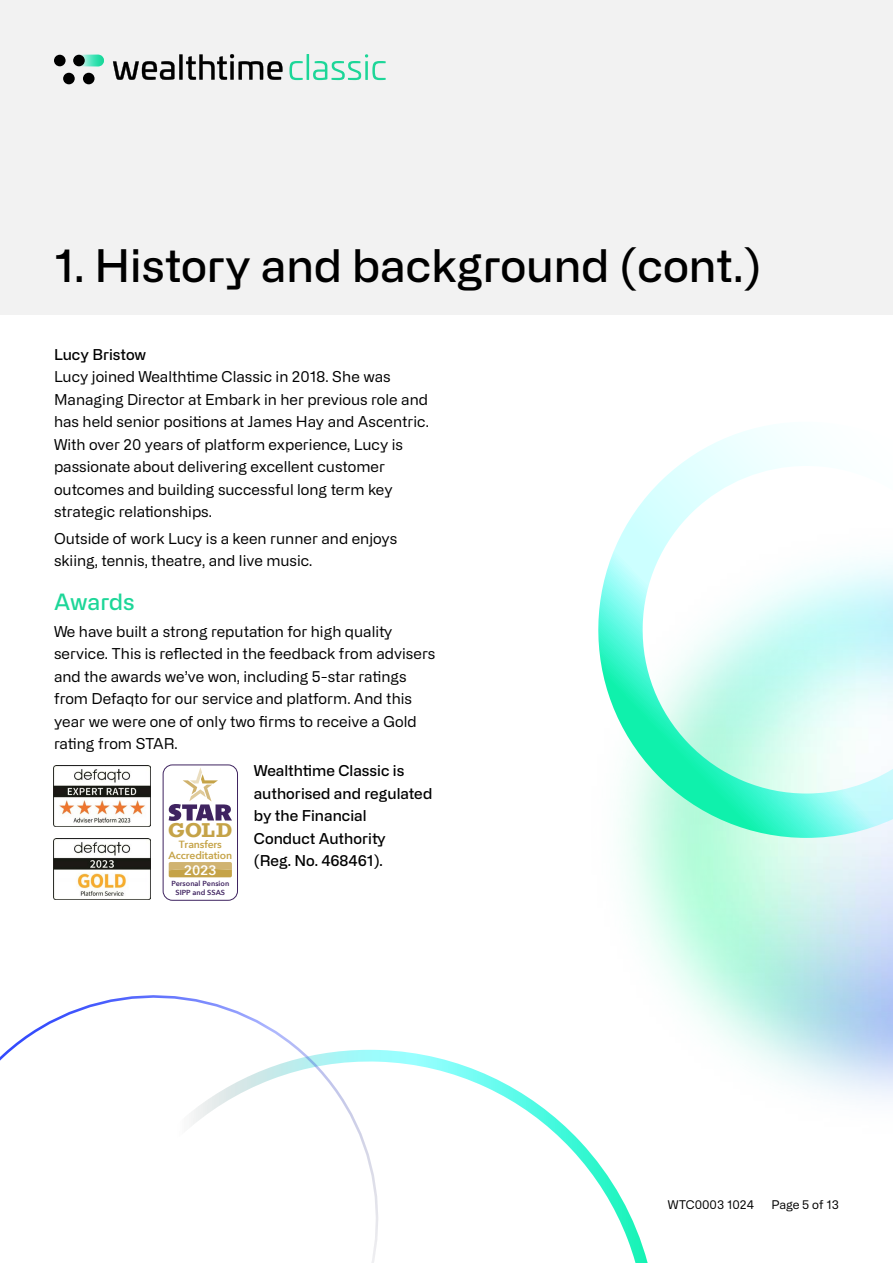
<style>
.page{position:relative;width:893px;height:1263px;background:#fff}
.page>*{position:absolute;margin:0;border:0;box-sizing:border-box;transform-origin:0 0}
.t1{font:500 45px "Alliance No.2";color:#000}
.t2{font:500 22.5px "Alliance No.2";letter-spacing:-.005em;color:#1dd698}
.t3{font:700 20.55px "Rockwell";color:#c5a348}
.t4{font:15px/22.5px "Alliance No.2";color:#000}
.t5{font:500 15px/22.5px "Alliance No.2";color:#000}
.t6{font:600 13.65px "Avenir Next";color:#fff}
.t7{font:12px "Alliance No.2";color:#000}
.t8{font:600 10.5px/10.5px "Avenir Next";letter-spacing:-.01em;color:#c5a348;text-align:center}
.t9{font:600 7.35px/8.1px "Avenir Next";color:#3f2360;text-align:center}
</style>
<div class="page">
<img style="left:53px;top:889px;width:97px;height:11px">
<div style="left:0;top:0;width:893px;height:315px;background:#f2f2f2"></div>
<svg style="left:604px;top:422px;width:289px;height:416px"></svg>
<img style="left:53px;top:581px;width:721px;height:308px">
<svg style="left:405px;top:1052px;width:243px;height:211px"></svg>
<svg style="left:0;top:997px;width:399px;height:266px"></svg>
<svg style="left:74px;top:55px;width:30px;height:11px"></svg>
<div style="left:54px;top:55px;width:12px;height:11px;background:#000;border-radius:50%"></div>
<div style="left:63px;top:73px;width:12px;height:11px;background:#000;border-radius:50%"></div>
<div style="left:83px;top:73px;width:12px;height:11px;background:#000;border-radius:50%"></div>
<svg style="left:113px;top:61px;width:62px;height:19px"></svg>
<svg style="left:179px;top:54px;width:4px;height:26px"></svg>
<svg style="left:186px;top:54px;width:97px;height:26px"></svg>
<div style="left:73px;top:55px;width:12px;height:11px;background:#000;border-radius:50%"></div>
<svg style="left:289px;top:61px;width:14px;height:19px"></svg>
<hr style="left:307px;top:54px;width:2px;height:26px;background:#1dd698">
<svg style="left:313px;top:54px;width:73px;height:26px"></svg>
<h1 class="t1" style="left:54px;top:238px;width:709px">1. History and background (cont.)</h1>
<p class="t5" style="left:54px;top:343px;width:94px">Lucy Bristow</p>
<p class="t4" style="left:54px;top:365px;width:376px">Lucy joined Wealthtime Classic in 2018. She was Managing Director at Embark in her previous role and has held senior positions at James Hay and Ascentric.<br>With over 20 years of platform experience, Lucy is passionate about delivering excellent customer outcomes and building successful long term key strategic relationships.</p>
<p class="t4" style="left:54px;top:527px;width:345px">Outside of work Lucy is a keen runner and enjoys skiing, tennis, theatre, and live music.</p>
<h2 class="t2" style="left:54px;top:588px;width:82px">Awards</h2>
<p class="t4" style="left:54px;top:620px;width:383px">We have built a strong reputation for high quality service. This is reflected in the feedback from advisers and the awards we’ve won, including 5-star ratings from Defaqto for our service and platform. And this year we were one of only two firms to receive a Gold rating from STAR.</p>
<p class="t5" style="left:254px;top:759px;width:180px">Wealthtime Classic is authorised and regulated by the Financial<br>Conduct Authority<br>(Reg. No. 468461).</p>
<h3 class="t3" style="left:168px;top:818px;width:66px">GOLD</h3>
<p class="t8" style="left:169px;top:839px;width:65px">Transfers<br>Accreditation</p>
<p class="t9" style="left:171px;top:880px;width:59px">Personal Pension<br>SIPP and SSAS</p>
<p class="t6" style="left:184px;top:858px;width:35px">2023</p>
<p class="t7" style="left:668px;top:1197px;width:87px">WTC0003 1024</p>
<p class="t7" style="left:771px;top:1197px;width:69px">Page 5 of 13</p>
</div>
